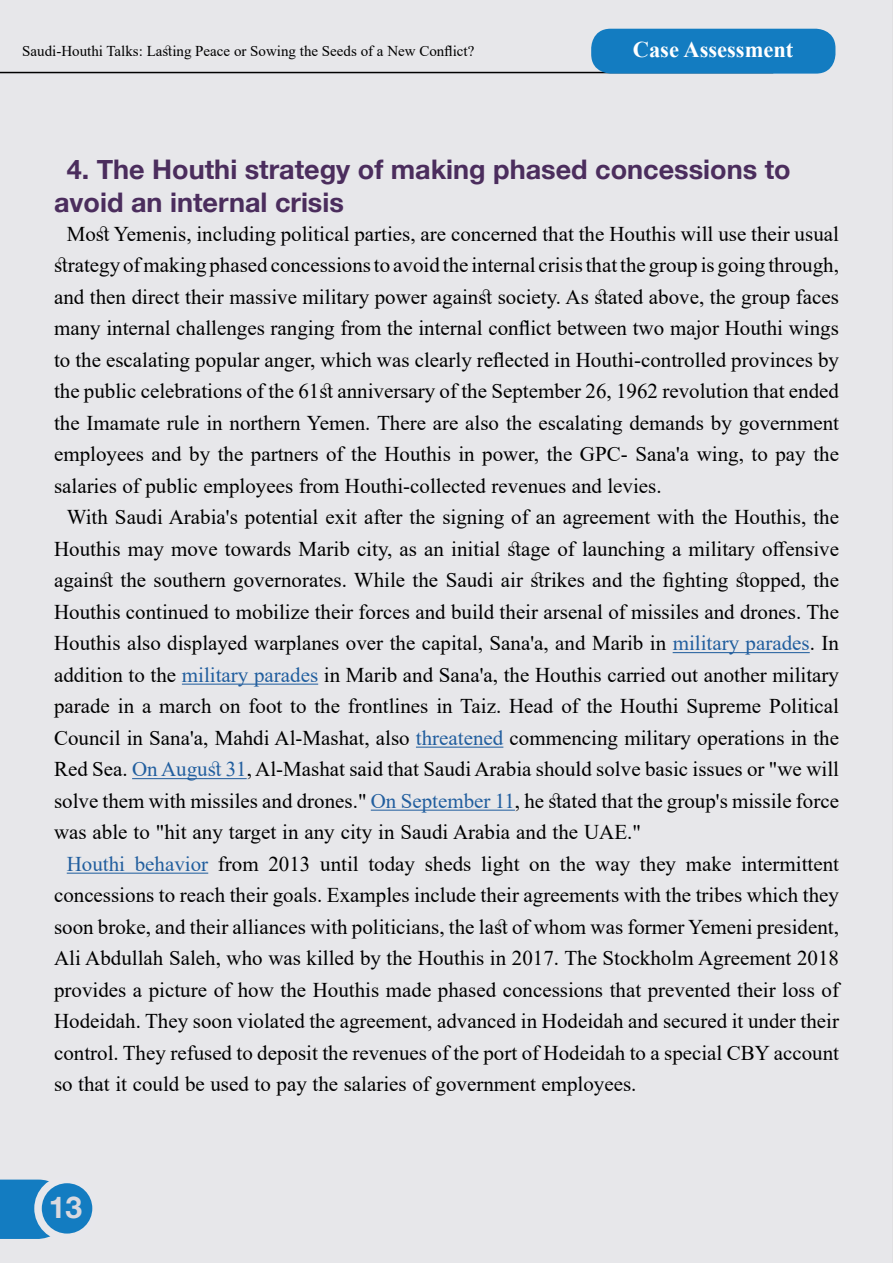
<style>
.page{position:relative;width:893px;height:1263px;background:#e7e7ea}
.page>*{position:absolute;margin:0;border:0;box-sizing:border-box;transform-origin:0 0}
.t1{font:700 30px "Helvetica Neue LT";color:#dad9df}
.t2{font:700 27px/32.4px "Helvetica Neue LT";color:#4b2d5d}
.t3{font:700 22.5px "Times New Roman";color:#fff}
.t4{font:21px/31.5px "Times New Roman";color:#000;text-align:justify}
.t5{font:21px "Times New Roman";color:#215e9e}
.t6{font:15px "Times New Roman";color:#000}
.s1{color:#215e9e}
</style>
<div class="page">
<div style="left:0;top:1179px;width:54px;height:60px;background:#137cc1"></div>
<div style="left:38px;top:1179px;width:58px;height:58px;background:#137cc1;border-radius:50%"></div>
<div style="left:34px;top:1176px;width:66px;height:65px;border:8px solid #e7e7eb;border-radius:50%"></div>
<hr style="left:673px;top:652px;width:137px;height:1px;background:#215e9e">
<hr style="left:182px;top:684px;width:136px;height:1px;background:#215e9e">
<hr style="left:416px;top:747px;width:87px;height:1px;background:#215e9e">
<hr style="left:132px;top:778px;width:115px;height:1px;background:#215e9e">
<hr style="left:371px;top:810px;width:144px;height:1px;background:#215e9e">
<hr style="left:67px;top:873px;width:141px;height:1px;background:#215e9e">
<hr style="left:0;top:72px;width:773px;height:1px;background:#000">
<div style="left:591px;top:29px;width:244px;height:45px;background:#137cc1;border-radius:20px"></div>
<p class="t6" style="left:22px;top:41px;width:454px">Saudi-Houthi Talks: Lasting Peace or Sowing the Seeds of a New Conflict?</p>
<p class="t3" style="left:633px;top:33px;width:162px">Case Assessment</p>
<p class="t2" style="left:54px;top:154px;width:738px;text-indent:13px">4. The Houthi strategy of making phased concessions to avoid an internal crisis</p>
<p class="t4" style="left:54px;top:217px;width:786px;text-indent:13px">Most Yemenis, including political parties, are concerned that the Houthis will use their usual strategyofmakingphasedconcessionstoavoidtheinternalcrisisthatthegroupisgoingthrough, and then direct their massive military power against society. As stated above, the group faces many internal challenges ranging from the internal conflict between two major Houthi wings to the escalating popular anger, which was clearly reflected in Houthi-controlled provinces by the public celebrations of the 61st anniversary of the September 26, 1962 revolution that ended the Imamate rule in northern Yemen. There are also the escalating demands by government employees and by the partners of the Houthis in power, the GPC- Sana a' wing, to pay the salaries of public employees from Houthi-collected revenues and levies.</p>
<p class="t4" style="left:67px;top:501px;width:774px">With Saudi Arabia s' potential exit after the signing of an agreement with the Houthis, the</p>
<p class="t4" style="left:54px;top:532px;width:786px">Houthis may move towards Marib city, as an initial stage of launching a military offensive</p>
<p class="t4" style="left:54px;top:564px;width:786px">against the southern governorates. While the Saudi air strikes and the fighting stopped, the</p>
<p class="t4" style="left:54px;top:595px;width:786px">Houthis continued to mobilize their forces and build their arsenal of missiles and drones. The</p>
<p class="t4" style="left:54px;top:627px;width:786px">Houthis also displayed warplanes over the capital, Sana ,a' and Marib in <span class="s1">military parades</span>. In</p>
<p class="t4" style="left:54px;top:658px;width:786px">addition to the <span class="s1">military parades</span> in Marib and Sana ,a' the Houthis carried out another military</p>
<p class="t4" style="left:54px;top:690px;width:786px">parade in a march on foot to the frontlines in Taiz. Head of the Houthi Supreme Political</p>
<p class="t4" style="left:54px;top:721px;width:786px">Council in Sana ,a' Mahdi Al-Mashat, also <span class="s1">threatened</span> commencing military operations in the</p>
<p class="t4" style="left:54px;top:753px;width:786px">Red Sea. <span class="s1">OnAugust 31</span>,Al-Mashat said that SaudiArabia should solve basic issues or "we will</p>
<p class="t4" style="left:54px;top:784px;width:786px">solve them with missiles and drones." <span class="s1">On September 11</span>, he stated that the group s' missile force</p>
<p class="t4" style="left:54px;top:816px;width:589px">was able to "hit any target in any city in Saudi Arabia and the UAE ".</p>
<p class="t4" style="left:741px;top:847px;width:100px">intermittent</p>
<p class="t4" style="left:320px;top:847px;width:40px">until</p>
<p class="t4" style="left:368px;top:847px;width:48px">today</p>
<p class="t4" style="left:425px;top:847px;width:48px">sheds</p>
<p class="t4" style="left:481px;top:847px;width:40px">light</p>
<p class="t4" style="left:560px;top:847px;width:27px">the</p>
<p class="t4" style="left:640px;top:847px;width:38px">they</p>
<p class="t4" style="left:686px;top:847px;width:47px">make</p>
<p class="t4" style="left:218px;top:847px;width:42px">from</p>
<p class="t5" style="left:67px;top:849px;width:60px">Houthi</p>
<p class="t4" style="left:54px;top:879px;width:786px">concessions to reach their goals. Examples include their agreements with the tribes which they soon broke, and their alliances with politicians, the last of whom was former Yemeni president, Ali Abdullah Saleh, who was killed by the Houthis in 2017. The Stockholm Agreement 2018 provides a picture of how the Houthis made phased concessions that prevented their loss of Hodeidah. They soon violated the agreement, advanced in Hodeidah and secured it under their control. They refused to deposit the revenues of the port of Hodeidah to a special CBY account so that it could be used to pay the salaries of government employees.</p>
<p class="t5" style="left:135px;top:849px;width:75px">behavior</p>
<p class="t4" style="left:268px;top:847px;width:43px">2013</p>
<p class="t4" style="left:529px;top:847px;width:22px">on</p>
<p class="t4" style="left:595px;top:847px;width:36px">way</p>
<h1 class="t1" style="left:49px;top:1190px;width:35px">13</h1>
</div>
